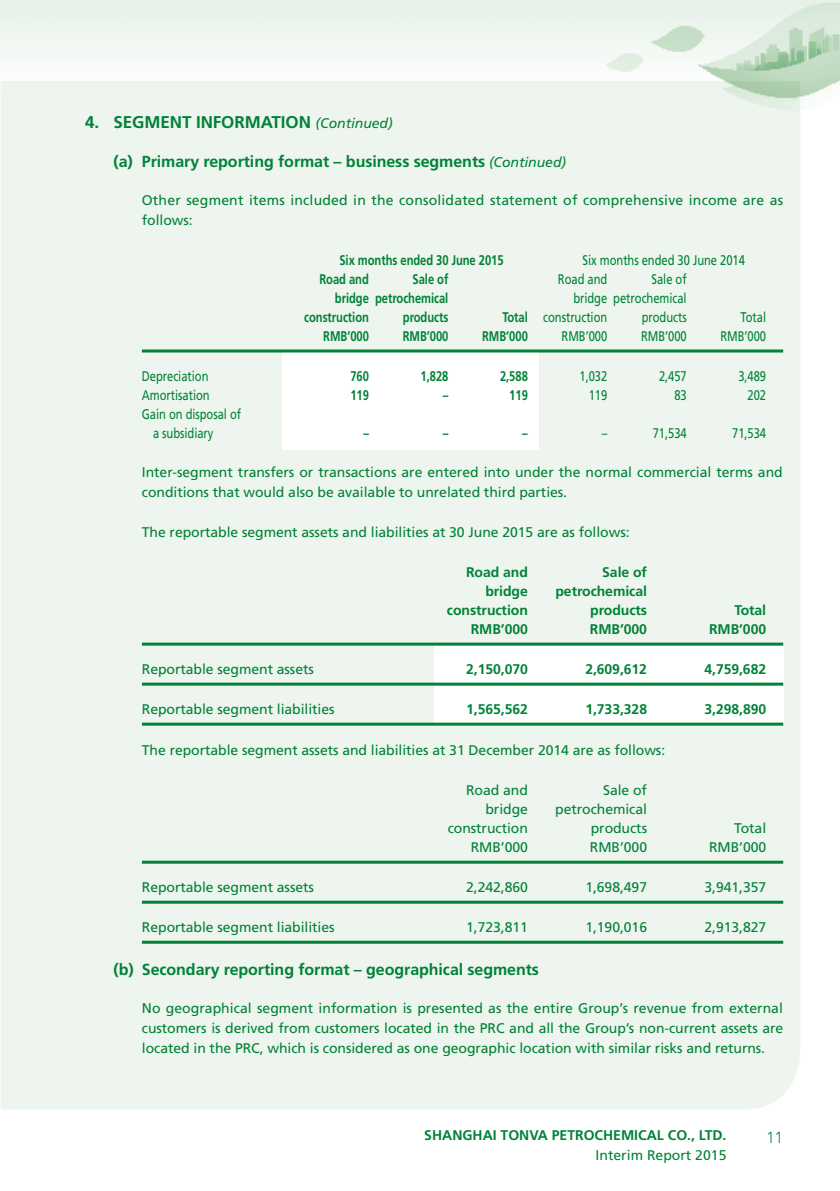
<style>
.page{position:relative;width:840px;height:1191px;background:#fff}
.page>*{position:absolute;margin:0;border:0;box-sizing:border-box;transform-origin:0 0}
.t1{font:700 17px "Frutiger LT Std";color:#008237}
.t2{font:700 16px "Frutiger LT Std";letter-spacing:-.005em;color:#008237}
.t3{font:300 16px "Avenir LT Std";color:#008237}
.t4{font:14px/20px "Frutiger LT Std";letter-spacing:-.005em;color:#008237}
.t5{font:14px/19px "Frutiger LT Std";letter-spacing:-.005em;color:#008237;scale:.8 1}
.t6{font:700 14px "Frutiger LT Std";letter-spacing:-.005em;color:#008237}
.t7{font:700 14px "Frutiger LT Std";letter-spacing:-.005em;color:#008237;scale:.8 1}
.t8{font:14px/20px "Frutiger LT Std";letter-spacing:.015em;color:#008237}
.t9{font:italic 14px "Frutiger LT Std";letter-spacing:-.005em;color:#008237}
.s1{font-weight:700;font-style:normal;font-size:17px}
.s2{font-weight:400;font-style:italic;font-size:14px}
.s3{font-weight:700}
</style>
<div class="page">
<img style="left:0;top:0;width:839px;height:147px">
<div style="left:1px;top:81px;width:798px;height:1028px;background:#eef5ee"></div>
<div style="left:434px;top:644px;width:348px;height:81px;background:#fff"></div>
<div style="left:282px;top:350px;width:257px;height:100px;background:#fff"></div>
<hr style="left:142px;top:349px;width:640px;height:3px;background:#008237">
<hr style="left:142px;top:642px;width:640px;height:3px;background:#008237">
<hr style="left:142px;top:682px;width:640px;height:3px;background:#008237">
<hr style="left:142px;top:722px;width:640px;height:3px;background:#008237">
<hr style="left:142px;top:860px;width:640px;height:3px;background:#008237">
<hr style="left:142px;top:900px;width:640px;height:3px;background:#008237">
<hr style="left:142px;top:940px;width:640px;height:3px;background:#008237">
<p class="t1" style="left:85px;top:112px;width:72px">4. SEGMEN</p>
<p class="t1" style="left:182px;top:112px;width:32px">T INFORMA</p>
<p class="t9" style="left:271px;top:114px;width:123px"><span class="s1">TION</span> (Continued)</p>
<p class="t2" style="left:113px;top:152px;width:454px">(a) Primary reporting format – business segments <span class="s2">(Continued)</span></p>
<p class="t8" style="left:142px;top:190px;width:642px">Other segment items included in the consolidated statement of comprehensive income are as follows:</p>
<p class="t7" style="left:339px;top:252px;width:207px">Six months ended 30 June 2015</p>
<p class="t5" style="left:582px;top:251px;width:204px">Six months ended 30 June 2014</p>
<p class="t7" style="left:319px;top:271px;width:63px">Road and</p>
<p class="t7" style="left:412px;top:271px;width:46px">Sale of</p>
<p class="t5" style="left:557px;top:270px;width:63px">Road and</p>
<p class="t5" style="left:651px;top:270px;width:45px">Sale of</p>
<p class="t7" style="left:335px;top:290px;width:143px">bridge petrochemical</p>
<p class="t5" style="left:573px;top:289px;width:143px">bridge petrochemical</p>
<p class="t7" style="left:304px;top:309px;width:82px">construction</p>
<p class="t7" style="left:403px;top:309px;width:58px">products</p>
<p class="t5" style="left:502px;top:308px;width:132px"><span class="s3">Total</span> construction</p>
<p class="t5" style="left:641px;top:308px;width:58px">products</p>
<p class="t5" style="left:740px;top:308px;width:34px">Total</p>
<p class="t7" style="left:323px;top:328px;width:79px">RM B’000 RM</p>
<p class="t7" style="left:420px;top:328px;width:58px">B’000 RM</p>
<p class="t7" style="left:499px;top:328px;width:37px">B’000</p>
<p class="t5" style="left:561px;top:327px;width:59px">RMB’000</p>
<p class="t5" style="left:640px;top:327px;width:59px">RMB’000</p>
<p class="t5" style="left:720px;top:327px;width:59px">RMB’000</p>
<p class="t5" style="left:142px;top:367px;width:85px">Depreciation</p>
<p class="t7" style="left:350px;top:368px;width:25px">760</p>
<p class="t7" style="left:420px;top:368px;width:36px">1,828</p>
<p class="t7" style="left:500px;top:368px;width:36px">2,588</p>
<p class="t5" style="left:579px;top:367px;width:36px">1,032</p>
<p class="t5" style="left:658px;top:367px;width:36px">2,457</p>
<p class="t5" style="left:738px;top:367px;width:36px">3,489</p>
<p class="t5" style="left:142px;top:386px;width:86px">Amortisation</p>
<p class="t7" style="left:350px;top:387px;width:25px">119</p>
<p class="t7" style="left:442px;top:387px;width:8px">–</p>
<p class="t7" style="left:509px;top:387px;width:25px">119</p>
<p class="t5" style="left:588px;top:386px;width:25px">119</p>
<p class="t5" style="left:674px;top:386px;width:17px">83</p>
<p class="t5" style="left:747px;top:386px;width:25px">202</p>
<p class="t5" style="left:153px;top:405px;width:112px;text-indent:-11px">Gain on disposal of a subsidiary</p>
<p class="t7" style="left:363px;top:425px;width:8px">–</p>
<p class="t7" style="left:442px;top:425px;width:8px">–</p>
<p class="t7" style="left:522px;top:425px;width:8px">–</p>
<p class="t5" style="left:601px;top:424px;width:8px">–</p>
<p class="t5" style="left:652px;top:424px;width:44px">71,534</p>
<p class="t5" style="left:731px;top:424px;width:44px">71,534</p>
<p class="t4" style="left:142px;top:462px;width:642px">Inter-segment transfers or transactions are entered into under the normal commercial terms and conditions that would also be available to unrelated third parties.</p>
<p class="t4" style="left:142px;top:522px;width:489px">The reportable segment assets and liabilities at 30 June 2015 are as follows:</p>
<p class="t6" style="left:466px;top:564px;width:63px">Road and</p>
<p class="t6" style="left:602px;top:564px;width:46px">Sale of</p>
<p class="t6" style="left:485px;top:583px;width:44px">bridge</p>
<p class="t6" style="left:555px;top:583px;width:93px">petrochemical</p>
<p class="t6" style="left:446px;top:602px;width:82px">construction</p>
<p class="t6" style="left:590px;top:602px;width:58px">products</p>
<p class="t6" style="left:734px;top:602px;width:33px">Total</p>
<p class="t6" style="left:470px;top:621px;width:86px">RM B’000 RM</p>
<p class="t6" style="left:611px;top:621px;width:64px">B’000 RM</p>
<p class="t6" style="left:730px;top:621px;width:37px">B’000</p>
<p class="t4" style="left:142px;top:659px;width:173px">Reportable segment assets</p>
<p class="t6" style="left:466px;top:661px;width:63px">2,150,070</p>
<p class="t6" style="left:585px;top:661px;width:63px">2,609,612</p>
<p class="t6" style="left:704px;top:661px;width:63px">4,759,682</p>
<p class="t4" style="left:142px;top:699px;width:194px">Reportable segment liabilities</p>
<p class="t6" style="left:466px;top:701px;width:63px">1,565,562</p>
<p class="t6" style="left:585px;top:701px;width:63px">1,733,328</p>
<p class="t6" style="left:704px;top:701px;width:63px">3,298,890</p>
<p class="t4" style="left:142px;top:740px;width:524px">The reportable segment assets and liabilities at 31 December 2014 are as follows:</p>
<p class="t4" style="left:466px;top:780px;width:63px">Road and</p>
<p class="t4" style="left:602px;top:780px;width:45px">Sale of</p>
<p class="t4" style="left:485px;top:799px;width:44px">bridge</p>
<p class="t4" style="left:555px;top:799px;width:93px">petrochemical</p>
<p class="t4" style="left:447px;top:818px;width:82px">construction</p>
<p class="t4" style="left:590px;top:818px;width:58px">products</p>
<p class="t4" style="left:733px;top:818px;width:34px">Total</p>
<p class="t4" style="left:470px;top:837px;width:59px">RMB’000</p>
<p class="t4" style="left:589px;top:837px;width:59px">RMB’000</p>
<p class="t4" style="left:708px;top:837px;width:59px">RMB’000</p>
<p class="t4" style="left:142px;top:877px;width:173px">Reportable segment assets</p>
<p class="t4" style="left:466px;top:877px;width:63px">2,242,860</p>
<p class="t4" style="left:585px;top:877px;width:63px">1,698,497</p>
<p class="t4" style="left:704px;top:877px;width:63px">3,941,357</p>
<p class="t4" style="left:142px;top:917px;width:194px">Reportable segment liabilities</p>
<p class="t4" style="left:466px;top:917px;width:63px">1,723,811</p>
<p class="t4" style="left:585px;top:917px;width:63px">1,190,016</p>
<p class="t4" style="left:704px;top:917px;width:63px">2,913,827</p>
<p class="t2" style="left:113px;top:960px;width:427px">(b) Secondary reporting format – geographical segments</p>
<p class="t4" style="left:142px;top:998px;width:642px;text-align:justify">No geographical segment information is presented as the entire Group’s revenue from external customers is derived from customers located in the PRC and all the Group’s non-current assets are located in the PRC, which is considered as one geographic location with similar risks and returns.</p>
<p class="t6" style="left:424px;top:1127px;width:303px">SHAN GHAI TONVA PETROCHEM ICAL CO., LTD.</p>
<p class="t3" style="left:766px;top:1127px;width:18px">11</p>
<p class="t4" style="left:595px;top:1145px;width:132px">Interim Report 2015</p>
</div>
